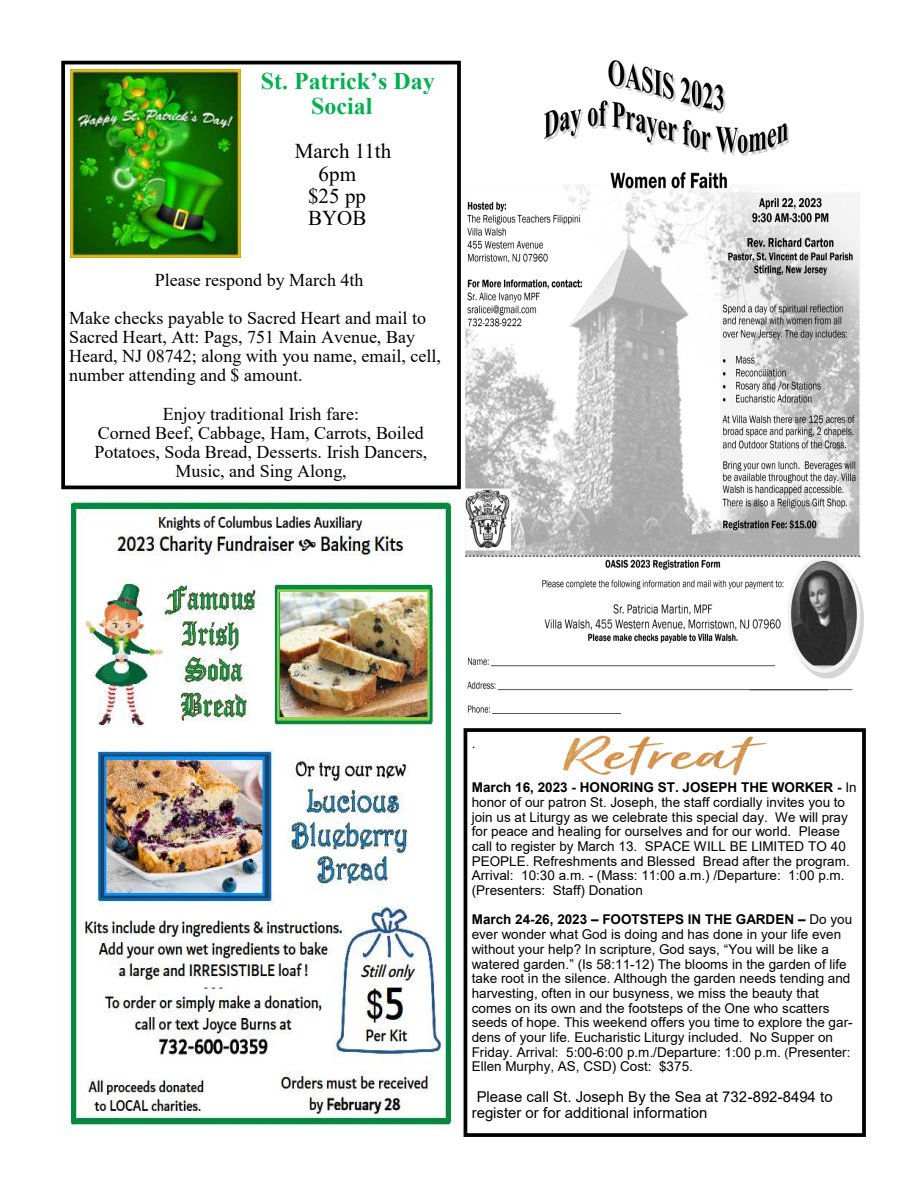
<style>
.page{position:relative;width:918px;height:1188px;background:#fff}
.page>*{position:absolute;margin:0;border:0;box-sizing:border-box;transform-origin:0 0}
.t1{font:700 24px "Times New Roman";color:#00b050}
.t2{font:21px "Times New Roman";color:#000}
.t3{font:18px/19px "Times New Roman";color:#000}
.t4{font:15px/16.4px "Arial";color:#000}
.t5{font:13.5px/14.7px "Arial";letter-spacing:.005em;color:#000}
.s1{font-weight:700}
.s2{font-size:12px}
</style>
<div class="page">
<img style="left:63px;top:494px;width:392px;height:635px">
<div style="left:61px;top:61px;width:400px;height:428px;border:4px solid #000"></div>
<img style="left:71px;top:70px;width:170px;height:188px">
<img style="left:465px;top:61px;width:399px;height:653px">
<div style="left:464px;top:728px;width:402px;height:409px;border:4px solid #000"></div>
<img style="left:562px;top:736px;width:205px;height:39px">
<p class="t1" style="left:261px;top:67px;width:175px">St. Patrick’s Day</p>
<p class="t1" style="left:311px;top:92px;width:63px">Social</p>
<p class="t2" style="left:295px;top:140px;width:98px">March 11th</p>
<p class="t2" style="left:318px;top:162px;width:39px">6pm</p>
<p class="t2" style="left:308px;top:184px;width:59px">$25 pp</p>
<p class="t2" style="left:308px;top:206px;width:60px">BYOB</p>
<p class="t3" style="left:155px;top:270px;width:210px">Please respond by March 4th</p>
<p class="t3" style="left:69px;top:309px;width:373px">Make checks payable to Sacred Heart and mail to Sacred Heart, Att: Pags, 751 Main Avenue, Bay Heard, NJ 08742; along with you name, email, cell, number attending and $ amount.</p>
<p class="t3" style="left:163px;top:404px;width:198px">Enjoy traditional Irish fare:</p>
<p class="t3" style="left:98px;top:423px;width:328px">Corned Beef, Cabbage, Ham, Carrots, Boiled</p>
<p class="t3" style="left:94px;top:442px;width:335px">Potatoes, Soda Bread, Desserts. Irish Dancers,</p>
<p class="t3" style="left:175px;top:461px;width:173px">Music, and Sing Along,</p>
<p class="t5" style="left:472px;top:736px;width:5px">.</p>
<p class="t5" style="left:472px;top:780px;width:387px"><span class="s1">March 16, 2023 - HONORING ST. JOSEPH THE WORKER -</span> In honor of our patron St. Joseph, the staff cordially invites you to join us at Liturgy as we celebrate this special day. We will pray for peace and healing for ourselves and for our world. Please call to register by March 13. SPACE WILL BE LIMITED TO 40<br>PEOPLE. Refreshments and Blessed Bread after the program.<br>Arrival: 10:30 a.m. - (Mass: 11:00 a.m.) /Departure: 1:00 p.m. (Presenters: Staff) Donation</p>
<p class="t5" style="left:472px;top:912px;width:382px"><span class="s1">March 24-26, 2023 – FOOTSTEPS IN THE GARDEN –</span> Do you ever wonder what God is doing and has done in your life even without your help? In scripture, God says, “You will be like a watered garden.” (Is 58:11-12) The blooms in the garden of life take root in the silence. Although the garden needs tending and harvesting, often in our busyness, we miss the beauty that comes on its own and the footsteps of the One who scatters seeds of hope. This weekend offers you time to explore the gar&shy;dens of your life. Eucharistic Liturgy included. No Supper on Friday. Arrival: 5:00-6:00 p.m./Departure: 1:00 p.m. <span class="s2">(</span>Presenter:<br>Ellen Murphy, AS, CSD) Cost: $375.</p>
<p class="t4" style="left:472px;top:1089px;width:362px;text-indent:5px">Please call St. Joseph By the Sea at 732-892-8494 to register or for additional information</p>
</div>
